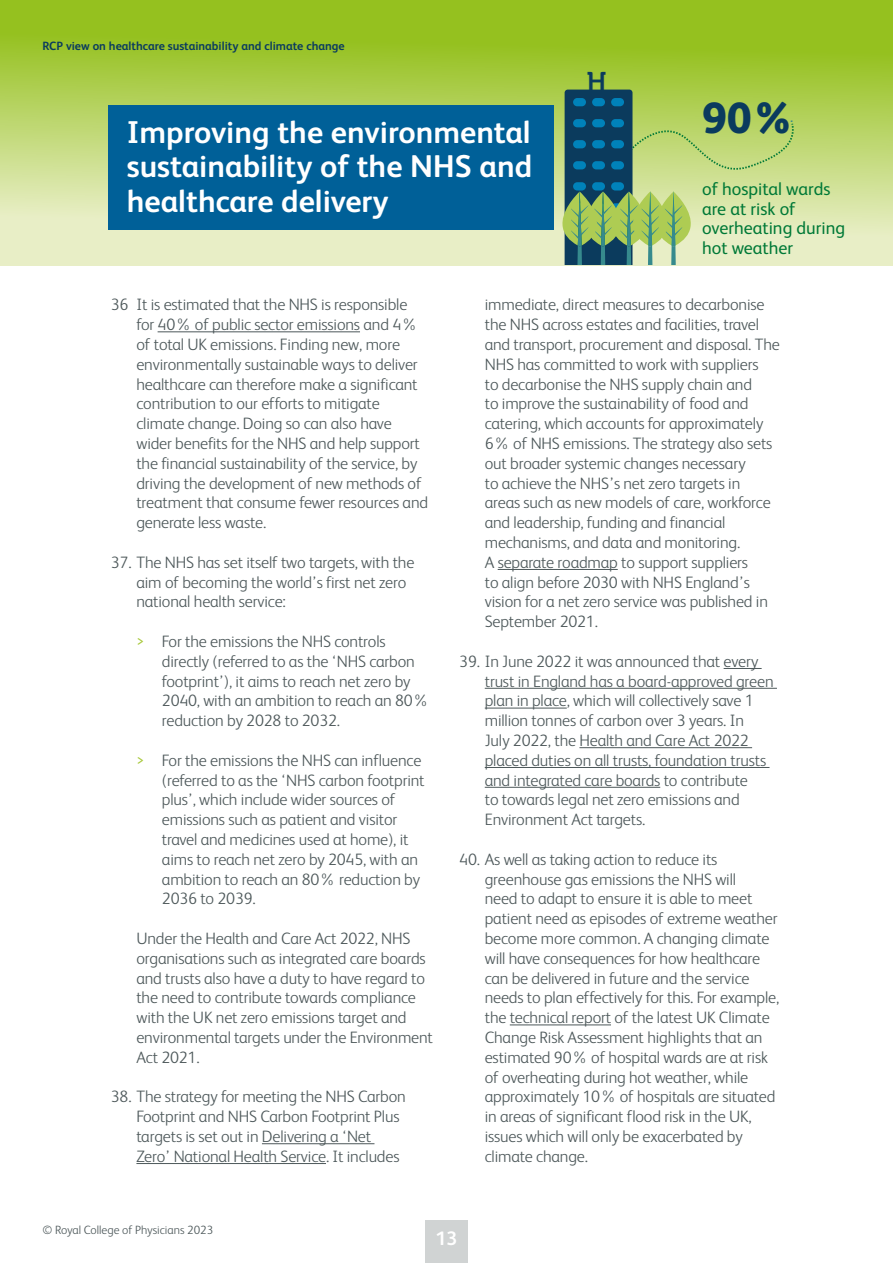
<style>
.page{position:relative;width:893px;height:1263px;background:#fff}
.page>*{position:absolute;margin:0;border:0;box-sizing:border-box;transform-origin:0 0}
.t1{font:800 43.5px "FS Albert";color:#0a3b5e}
.t2{font:700 31.5px/34.5px "FS Albert";color:#fff;text-align:justify}
.t3{font:25.5px "Museo 700";color:#0b3b5d}
.t4{font:700 19.5px "FS Albert";color:#fff}
.t5{font:18px/19.5px "FS Albert";color:#007937}
.t6{font:300 16.5px/19.8px "FS Albert";letter-spacing:-.01em;color:#4d585a}
.t7{font:700 12px "FS Albert";color:#0a3b5e}
.t8{font:300 12px "FS Albert";color:#4d585a}
.s1{color:#a7c839}
</style>
<div class="page">
<div style="left:425px;top:1220px;width:43px;height:43px;background:#d0d3d3"></div>
<hr style="left:158px;top:331px;width:202px;height:1px;background:#4d585a">
<hr style="left:262px;top:1143px;width:112px;height:1px;background:#4d585a">
<hr style="left:136px;top:1163px;width:190px;height:1px;background:#4d585a">
<hr style="left:498px;top:569px;width:120px;height:1px;background:#4d585a">
<hr style="left:724px;top:668px;width:38px;height:1px;background:#4d585a">
<hr style="left:485px;top:688px;width:292px;height:1px;background:#4d585a">
<hr style="left:485px;top:708px;width:82px;height:1px;background:#4d585a">
<hr style="left:579px;top:747px;width:173px;height:1px;background:#4d585a">
<hr style="left:485px;top:767px;width:284px;height:1px;background:#4d585a">
<hr style="left:485px;top:787px;width:175px;height:1px;background:#4d585a">
<hr style="left:510px;top:1024px;width:101px;height:1px;background:#4d585a">
<svg style="left:0;top:0;width:893px;height:265px"></svg>
<div style="left:108px;top:105px;width:446px;height:125px;background:#006098"></div>
<svg style="left:560px;top:90px;width:235px;height:175px"></svg>
<p class="t7" style="left:43px;top:39px;width:304px">RCP view on healthcare sustainability and climate change</p>
<h2 class="t2" style="left:127px;top:115px;width:407px">Improving the environmental sustainability of the NHS and healthcare delivery</h2>
<h3 class="t3" style="left:587px;top:67px;width:21px">H</h3>
<h1 class="t1" style="left:702px;top:93px;width:95px">90%</h1>
<p class="t5" style="left:702px;top:179px;width:145px">of hospital wards are at risk of overheating during hot weather</p>
<p class="t6" style="left:136px;top:295px;width:293px;text-indent:-26px">36 It is estimated that the NHS is responsible for 40% of public sector emissions and 4% of total UK emissions. Finding new, more environmentally sustainable ways to deliver healthcare can therefore make a significant contribution to our efforts to mitigate climate change. Doing so can also have wider benefits for the NHS and help support the financial sustainability of the service, by driving the development of new methods of treatment that consume fewer resources and generate less waste.</p>
<p class="t6" style="left:136px;top:552px;width:280px;text-indent:-26px">37. The NHS has set itself two targets, with the aim of becoming the world’s first net zero national health service:</p>
<p class="t6" style="left:162px;top:631px;width:269px;text-indent:-26px"><span class="s1">&gt;</span> For the emissions the NHS controls directly (referred to as the ‘NHS carbon footprint’), it aims to reach net zero by 2040, with an ambition to reach an 80% reduction by 2028 to 2032.</p>
<p class="t6" style="left:162px;top:750px;width:264px;text-indent:-26px"><span class="s1">&gt;</span> For the emissions the NHS can influence (referred to as the ‘NHS carbon footprint plus’, which include wider sources of emissions such as patient and visitor travel and medicines used at home), it aims to reach net zero by 2045, with an ambition to reach an 80% reduction by 2036 to 2039.</p>
<p class="t6" style="left:136px;top:928px;width:298px">Under the Health and Care Act 2022, NHS organisations such as integrated care boards and trusts also have a duty to have regard to the need to contribute towards compliance with the UK net zero emissions target and environmental targets under the Environment Act 2021.</p>
<p class="t6" style="left:136px;top:1087px;width:271px;text-indent:-26px">38. The strategy for meeting the NHS Carbon Footprint and NHS Carbon Footprint Plus targets is set out in Delivering a ‘Net Zero’ National Health Service. It includes</p>
<p class="t6" style="left:485px;top:295px;width:297px">immediate, direct measures to decarbonise the NHS across estates and facilities, travel and transport, procurement and disposal. The NHS has committed to work with suppliers<br>to decarbonise the NHS supply chain and<br>to improve the sustainability of food and catering, which accounts for approximately 6% of NHS emissions. The strategy also sets out broader systemic changes necessary<br>to achieve the NHS’s net zero targets in areas such as new models of care, workforce and leadership, funding and financial mechanisms, and data and monitoring.<br>A separate roadmap to support suppliers<br>to align before 2030 with NHS England’s vision for a net zero service was published in September 2021.</p>
<p class="t6" style="left:485px;top:651px;width:290px;text-indent:-26px">39. In June 2022 it was announced that every trust in England has a board-approved green plan in place, which will collectively save 1 million tonnes of carbon over 3 years. In<br>July 2022, the Health and Care Act 2022 placed duties on all trusts, foundation trusts and integrated care boards to contribute<br>to towards legal net zero emissions and Environment Act targets.</p>
<p class="t6" style="left:485px;top:849px;width:296px;text-indent:-26px">40. As well as taking action to reduce its greenhouse gas emissions the NHS will<br>need to adapt to ensure it is able to meet patient need as episodes of extreme weather become more common. A changing climate will have consequences for how healthcare can be delivered in future and the service needs to plan effectively for this. For example, the technical report of the latest UK Climate Change Risk Assessment highlights that an estimated 90% of hospital wards are at risk of overheating during hot weather, while approximately 10% of hospitals are situated in areas of significant flood risk in the UK, issues which will only be exacerbated by climate change.</p>
<p class="t8" style="left:43px;top:1223px;width:172px">© Royal College of Physicians 2023</p>
<p class="t4" style="left:436px;top:1227px;width:23px">13</p>
</div>
